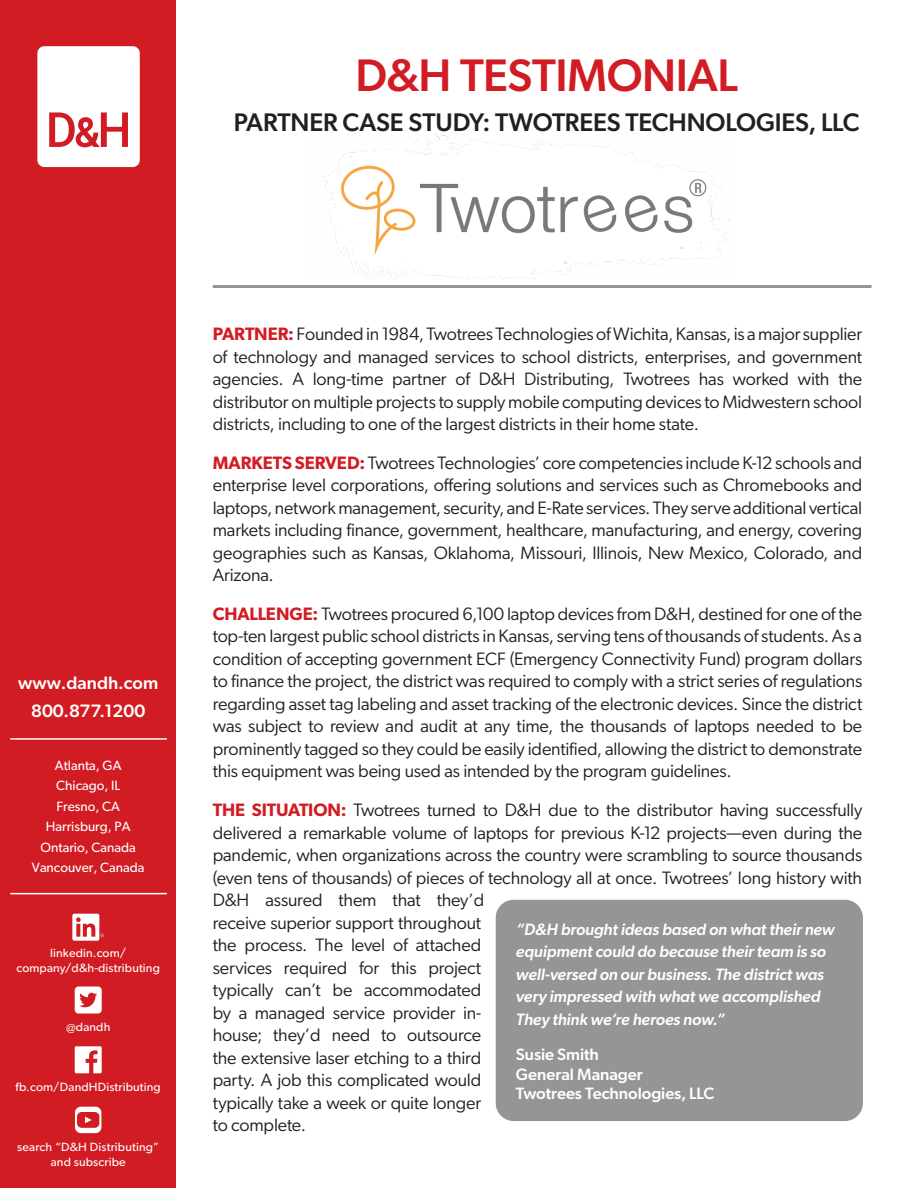
<style>
.page{position:relative;width:918px;height:1188px;background:#fff}
.page>*{position:absolute;margin:0;border:0;box-sizing:border-box;transform-origin:0 0}
.t1{font:500 45.75px "Gibson";letter-spacing:-.01em;color:#d21c23}
.t2{font:500 25.5px "Gibson";letter-spacing:-.005em;color:#231f20}
.t3{font:18px/22.5px "Gibson";letter-spacing:-.01em;color:#231f20;text-align:justify}
.t4{font:500 18px/27.8px "Gibson";color:#fff;text-align:center}
.t5{font:italic 500 16.5px/22.5px "Gibson";letter-spacing:-.005em;color:#fff}
.t6{font:500 16.5px/19.5px "Gibson";letter-spacing:-.005em;color:#fff}
.t7{font:13.5px/20.4px "Gibson";color:#fff;text-align:center}
.t8{font:12px/15px "Gibson";letter-spacing:.01em;color:#fff;text-align:center}
.s1{font-weight:600;color:#d21c23}
</style>
<div class="page">
<div style="left:0;top:0;width:176px;height:1188px;background:#d21c23"></div>
<svg style="left:72px;top:914px;width:32px;height:27px"></svg>
<svg style="left:75px;top:987px;width:27px;height:27px"></svg>
<svg style="left:75px;top:1046px;width:27px;height:27px"></svg>
<svg style="left:75px;top:1107px;width:26px;height:26px"></svg>
<hr style="left:10px;top:738px;width:157px;height:2px;background:#fff">
<hr style="left:10px;top:893px;width:157px;height:1px;background:#fff">
<svg style="left:37px;top:46px;width:103px;height:121px;background:#f9e3e4"></svg>
<img style="left:323px;top:134px;width:407px;height:146px">
<hr style="left:213px;top:285px;width:659px;height:3px;background:#969595">
<div style="left:496px;top:900px;width:367px;height:221px;background:#969595;border-radius:18px"></div>
<h1 class="t1" style="left:356px;top:47px;width:384px">D&amp;H TESTIMONIAL</h1>
<h2 class="t2" style="left:234px;top:107px;width:627px">PARTNER CASE STUDY: TWOTREES TECHNOLOGIES, LLC</h2>
<p class="t4" style="left:18px;top:668px;width:142px">www.dandh.com<br>800.877.1200</p>
<p class="t7" style="left:32px;top:755px;width:114px">Atlanta, GA<br>Chicago, IL<br>Fresno, CA<br>Harrisburg, PA<br>Ontario, Canada<br>Vancouver, Canada</p>
<p class="t8" style="left:16px;top:945px;width:145px">linkedin.com/ company/d&amp;h-distributing</p>
<p class="t8" style="left:66px;top:1020px;width:46px">@dandh</p>
<p class="t8" style="left:16px;top:1079px;width:147px">fb.com/DandHDistributing</p>
<p class="t8" style="left:17px;top:1139px;width:143px">search “D&amp;H Distributing” and subscribe</p>
<p class="t3" style="left:213px;top:322px;width:651px"><span class="s1">PARTNER:</span> Founded in 1984, Twotrees Technologies of Wichita, Kansas, is a major supplier of technology and managed services to school districts, enterprises, and government agencies. A long-time partner of D&amp;H Distributing, Twotrees has worked with the distributor on multiple projects to supply mobile computing devices to Midwestern school districts, including to one of the largest districts in their home state.</p>
<p class="t3" style="left:213px;top:451px;width:651px"><span class="s1">MARKETS SERVED:</span> Twotrees Technologies’ core competencies include K-12 schools and enterprise level corporations, offering solutions and services such as Chromebooks and laptops, network management, security, and E-Rate services. They serve additional vertical markets including finance, government, healthcare, manufacturing, and energy, covering geographies such as Kansas, Oklahoma, Missouri, Illinois, New Mexico, Colorado, and Arizona.</p>
<p class="t3" style="left:213px;top:602px;width:651px"><span class="s1">CHALLENGE:</span> Twotrees procured 6,100 laptop devices from D&amp;H, destined for one of the top-ten largest public school districts in Kansas, serving tens of thousands of students. As a condition of accepting government ECF (Emergency Connectivity Fund) program dollars to finance the project, the district was required to comply with a strict series of regulations regarding asset tag labeling and asset tracking of the electronic devices. Since the district was subject to review and audit at any time, the thousands of laptops needed to be prominently tagged so they could be easily identified, allowing the district to demonstrate this equipment was being used as intended by the program guidelines.</p>
<p class="t3" style="left:213px;top:798px;width:651px;text-align:left"><span class="s1">THE SITUATION:</span> Twotrees turned to D&amp;H due to the distributor having successfully delivered a remarkable volume of laptops for previous K-12 projects—even during the pandemic, when organizations across the country were scrambling to source thousands (even tens of thousands) of pieces of technology all at once. Twotrees’ long history with D&amp;H assured them that they’d<br>receive superior support throughout<br>the process. The level of attached<br>services required for this project<br>typically can’t be accommodated<br>by a managed service provider in-<br>house; they’d need to outsource<br>the extensive laser etching to a third<br>party. A job this complicated would<br>typically take a week or quite longer<br>to complete.</p>
<p class="t5" style="left:516px;top:917px;width:320px">“D&amp;H brought ideas based on what their new equipment could do because their team is so well-versed on our business. The district was very impressed with what we accomplished They think we’re heroes now.”</p>
<p class="t6" style="left:516px;top:1045px;width:200px">Susie Smith<br>General Manager<br>Twotrees Technologies, LLC</p>
</div>
